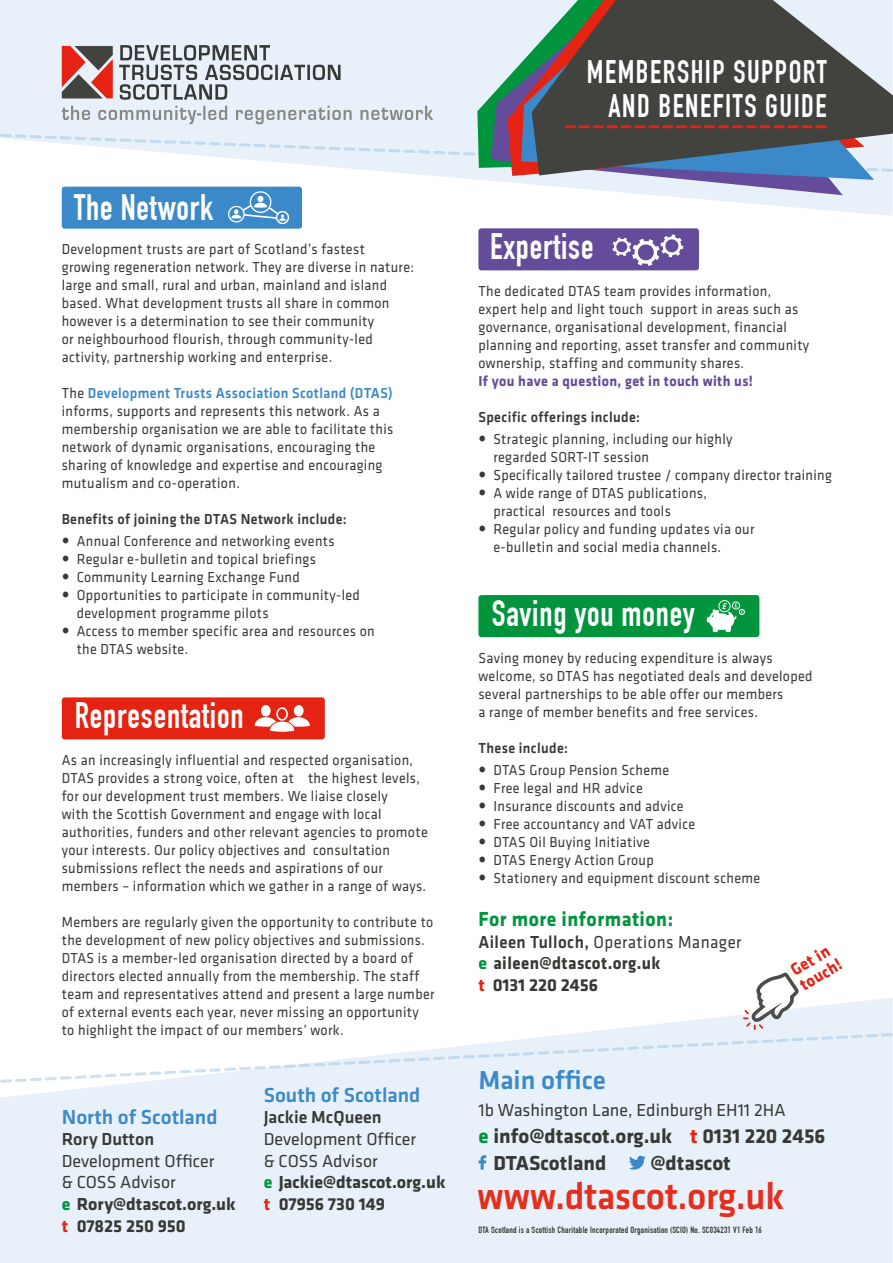
<style>
.page{position:relative;width:893px;height:1263px;background:#fff}
.page>*{position:absolute;margin:0;border:0;box-sizing:border-box;transform-origin:0 0}
.t1{font:500 39px "Klavika";letter-spacing:-.01em;color:#e62e1f;scale:.95 1}
.t2{font:700 36px "DIN Condensed";letter-spacing:.025em;color:#fff;scale:.94 1}
.t3{font:700 31.95px/33.5px "DIN Condensed";letter-spacing:.05em;color:#fff;text-align:right;scale:.94 1}
.t4{font:500 27px "Klavika";color:#3c89c9}
.t5{font:700 21px/27px "Klavika";color:#383935}
.t6{font:500 21px "Klavika";color:#3c89c9}
.t7{font:700 21px "Klavika";letter-spacing:.025em;color:#00953d;scale:.94 1}
.t8{font:18px/21.6px "Klavika";color:#383935}
.t9{font:700 18px/21.6px "Klavika";letter-spacing:.025em;color:#383935;scale:.94 1}
.t10{font:700 18px/21.6px "Klavika";color:#383935}
.t11{font:500 18px "Klavika";color:#383935}
.t12{font:700 17.55px/17.5px "Klavika";color:#e42313;scale:.94 1}
.t13{font:15px/18px "Klavika";letter-spacing:.025em;color:#383935;scale:.94 1}
.t14{font:500 15px "Klavika";letter-spacing:.025em;color:#383935;scale:.94 1}
.t15{font:700 15px "Klavika";letter-spacing:.025em;color:#644c9a;scale:.94 1}
.t16{font:700 9px "DIN Condensed";letter-spacing:.025em;color:#383935}
.s1{font-weight:500;color:#3c89c9}
.s2{font-weight:700;color:#00953d}
.s3{font-weight:700}
.s4{font-weight:700;color:#e42313}
.s5{font-weight:400}
.s6{color:#00953d}
.s7{color:#e42313}
.s8{font-weight:500}
</style>
<div class="page">
<svg style="left:0;top:0;width:892px;height:216px;fill:#e8f1f9"></svg>
<svg style="left:0;top:998px;width:892px;height:265px;background:#eaf2f9"></svg>
<svg style="left:62px;top:46px;width:51px;height:52px;background:#a45b55"></svg>
<svg style="left:119px;top:45px;width:222px;height:55px;background:#bac1c6"></svg>
<div style="left:62px;top:187px;width:240px;height:42px;background:#3c89c9;border-radius:3px"></div>
<svg style="left:228px;top:191px;width:61px;height:34px"></svg>
<div style="left:62px;top:697px;width:263px;height:42px;background:#e42313;border-radius:3px"></div>
<div style="left:276px;top:707px;width:12px;height:14px;border:2px solid #fff;border-radius:50%"></div>
<div style="left:261px;top:705px;width:10px;height:11px;background:#fff;border-radius:50%"></div>
<div style="left:294px;top:705px;width:10px;height:11px;background:#fff;border-radius:50%"></div>
<svg style="left:255px;top:717px;width:55px;height:15px"></svg>
<div style="left:478px;top:228px;width:221px;height:42px;background:#644c9a;border-radius:3px"></div>
<svg style="left:612px;top:234px;width:71px;height:32px"></svg>
<div style="left:478px;top:595px;width:281px;height:42px;background:#00953d;border-radius:3px"></div>
<svg style="left:478px;top:1155px;width:8px;height:14px"></svg>
<svg style="left:629px;top:1155px;width:17px;height:15px"></svg>
<svg style="left:477px;top:0;width:14px;height:106px"></svg>
<svg style="left:491px;top:0;width:352px;height:195px;fill:#e8f1f9"></svg>
<svg style="left:507px;top:0;width:14px;height:176px;background:#adc4c7"></svg>
<svg style="left:521px;top:0;width:353px;height:180px;background:#9ca5c0"></svg>
<svg style="left:532px;top:0;width:361px;height:175px;background:#626663"></svg>
<svg style="left:0;top:106px;width:893px;height:67px;background:#a2a9b1"></svg>
<svg style="left:0;top:1031px;width:893px;height:53px"></svg>
<svg style="left:707px;top:600px;width:38px;height:32px"></svg>
<svg style="left:743px;top:973px;width:56px;height:57px"></svg>
<h2 class="t2" style="left:74px;top:187px;width:150px">The Network</h2>
<p class="t13" style="left:62px;top:240px;width:376px">Development trusts are part of Scotland’s fastest growing regeneration network. They are diverse in nature: large and small, rural and urban, mainland and island based. What development trusts all share in common however is a determination to see their community<br>or neighbourhood flourish, through community-led activity, partnership working and enterprise.</p>
<p class="t13" style="left:62px;top:384px;width:354px">The <span class="s1">Development Trusts Association Scotland (DTAS) </span>informs, supports and represents this network. As a membership organisation we are able to facilitate this network of dynamic organisations, encouraging the sharing of knowledge and expertise and encouraging mutualism and co-operation.</p>
<p class="t14" style="left:62px;top:511px;width:305px">Benefits of joining the DTAS Network include:</p>
<p class="t13" style="left:77px;top:533px;width:319px">Annual Conference and networking events Regular e-bulletin and topical briefings Community Learning Exchange Fund Opportunities to participate in community-led development programme pilots<br>Access to member specific area and resources on the DTAS website.</p>
<h2 class="t2" style="left:75px;top:694px;width:181px">Representation</h2>
<p class="t13" style="left:62px;top:751px;width:391px">As an increasingly influential and respected organisation, DTAS provides a strong voice, often at the highest levels, for our development trust members. We liaise closely<br>with the Scottish Government and engage with local authorities, funders and other relevant agencies to promote your interests. Our policy objectives and consultation submissions reflect the needs and aspirations of our members – information which we gather in a range of ways.</p>
<p class="t13" style="left:62px;top:913px;width:398px">Members are regularly given the opportunity to contribute to the development of new policy objectives and submissions.<br>DTAS is a member-led organisation directed by a board of directors elected annually from the membership. The staff team and representatives attend and present a large number of external events each year, never missing an opportunity to highlight the impact of our members’ work.</p>
<h3 class="t6" style="left:62px;top:1105px;width:157px">North of Scotland</h3>
<p class="t11" style="left:62px;top:1129px;width:94px">Rory Dutton</p>
<p class="t8" style="left:62px;top:1150px;width:175px">Development Officer<br>&amp; COSS Advisor<br><span class="s2">e</span> <span class="s3">Rory@dtascot.org.uk </span><span class="s4">t</span> <span class="s3">07825 250 950</span></p>
<h3 class="t6" style="left:264px;top:1083px;width:158px">South of Scotland</h3>
<p class="t11" style="left:264px;top:1107px;width:119px">Jackie McQueen</p>
<p class="t10" style="left:264px;top:1128px;width:183px"><span class="s5">Development Officer<br>&amp; COSS Advisor<br></span><span class="s6">e</span> Jackie@dtascot.org.uk <span class="s7">t</span> 07956 730 149</p>
<h3 class="t3" style="left:587px;top:56px;width:256px">MEMBERSHIP SUPPORT<br>AND BENEFITS GUIDE</h3>
<h2 class="t2" style="left:490px;top:225px;width:111px">Expertise</h2>
<p class="t13" style="left:478px;top:282px;width:353px">The dedicated DTAS team provides information, expert help and light touch support in areas such as governance, organisational development, financial planning and reporting, asset transfer and community ownership, staffing and community shares.</p>
<p class="t15" style="left:478px;top:373px;width:293px">If you have a question, get in touch with us!</p>
<p class="t14" style="left:478px;top:409px;width:174px">Specific offerings include:</p>
<p class="t13" style="left:493px;top:430px;width:362px">Strategic planning, including our highly<br>regarded SORT-IT session<br>Specifically tailored trustee / company director training A wide range of DTAS publications,<br>practical resources and tools<br>Regular policy and funding updates via our<br>e-bulletin and social media channels.</p>
<h2 class="t2" style="left:492px;top:592px;width:217px">Saving you money</h2>
<p class="t13" style="left:478px;top:649px;width:357px">Saving money by reducing expenditure is always welcome, so DTAS has negotiated deals and developed several partnerships to be able offer our members<br>a range of member benefits and free services.</p>
<p class="t14" style="left:478px;top:739px;width:97px">These include:</p>
<p class="t13" style="left:493px;top:761px;width:285px">DTAS Group Pension Scheme<br>Free legal and HR advice<br>Insurance discounts and advice<br>Free accountancy and VAT advice<br>DTAS Oil Buying Initiative<br>DTAS Energy Action Group<br>Stationery and equipment discount scheme</p>
<h3 class="t7" style="left:478px;top:908px;width:209px">For more information:</h3>
<p class="t9" style="left:478px;top:931px;width:281px"><span class="s8">Aileen Tulloch,</span> <span class="s5">Operations Manager </span><span class="s6">e</span> aileen@dtascot.org.uk<br><span class="s7">t</span> 0131 220 2456</p>
<p class="t12" style="left:788px;top:964px;width:51px;rotate:-31deg">Get in touch!</p>
<h3 class="t4" style="left:478px;top:1065px;width:129px">Main office</h3>
<p class="t8" style="left:478px;top:1099px;width:309px">1b Washington Lane, Edinburgh EH11 2HA</p>
<h3 class="t5" style="left:493px;top:1122px;width:333px;text-indent:-15px"><span class="s6">e</span> info@dtascot.org.uk <span class="s7">t</span> 0131 220 2456<br>DTAScotland</h3>
<h3 class="t5" style="left:650px;top:1149px;width:82px">@dtascot</h3>
<h1 class="t1" style="left:477px;top:1174px;width:324px">www.dtascot.org.uk</h1>
<p class="t16" style="left:478px;top:1224px;width:285px">DTA Scotland is a Scottish Charitable Incorporated Organisation (SCIO) No. SC034231 V1 Feb 16</p>
</div>
